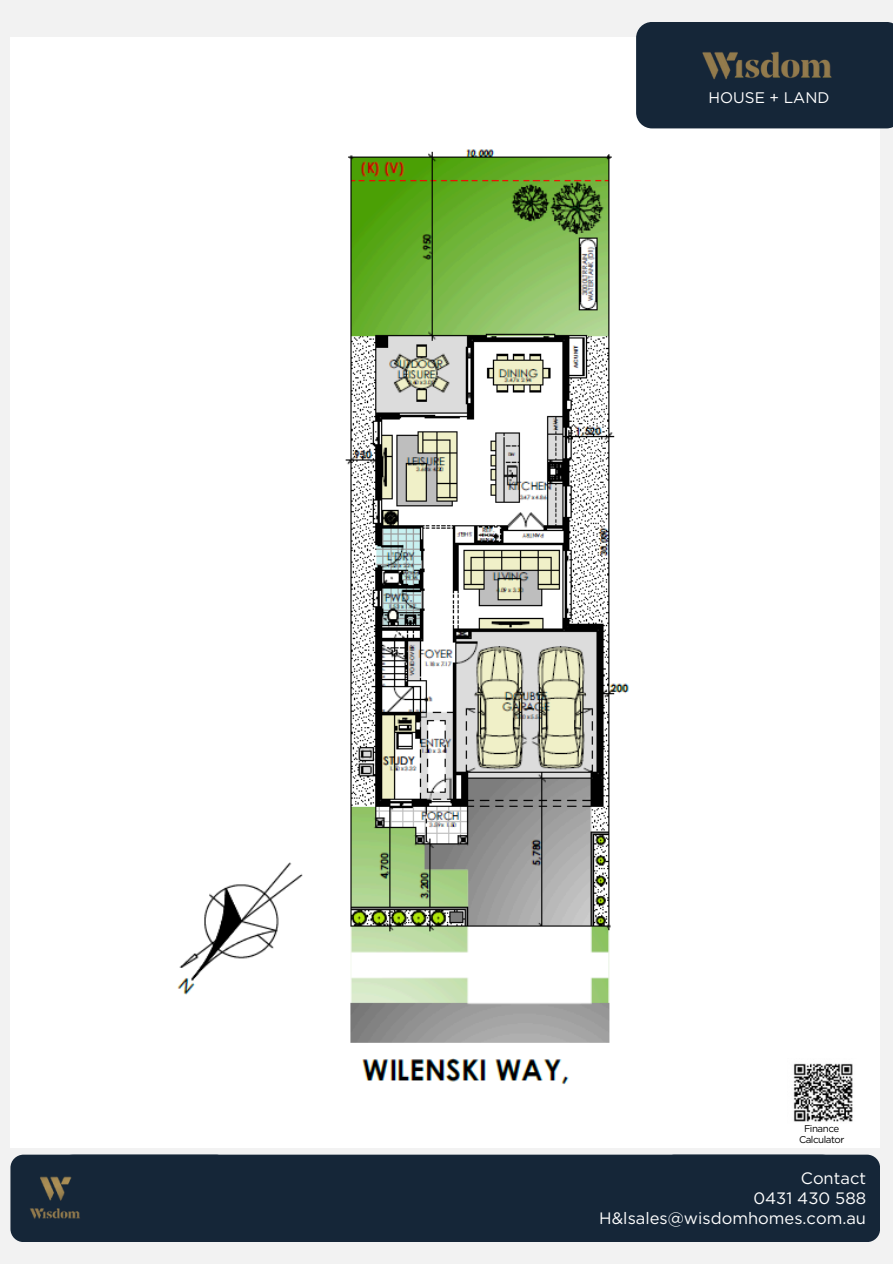
<style>
.page{position:relative;width:893px;height:1264px;background:#fff}
.page>*{position:absolute;margin:0;border:0;box-sizing:border-box;transform-origin:0 0}
.t1{font:16.5px/20.2px "Gotham";color:#fff;text-align:right}
.t2{font:15.3px "Gotham";color:#fff}
.t3{font:9.75px/11.4px "Gotham";letter-spacing:-.05em;color:#000;text-align:center}
</style>
<div class="page">
<div style="left:0;top:0;width:892px;height:1263px;background:#f2f2f2"></div>
<div style="left:10px;top:37px;width:869px;height:1110px;background:#fff"></div>
<div style="left:636px;top:22px;width:256px;height:106px;background:#152638"></div>
<img style="left:696px;top:43px;width:145px;height:41px">
<div style="left:219px;top:1154px;width:452px;height:87px;background:#152638"></div>
<div style="left:661px;top:1154px;width:218px;height:87px;background:#152638;border-radius:13px"></div>
<div style="left:10px;top:1154px;width:219px;height:87px;background:#152638;border-radius:13px"></div>
<img style="left:30px;top:1176px;width:50px;height:43px">
<img style="left:793px;top:1063px;width:60px;height:59px">
<img style="left:177px;top:149px;width:452px;height:935px">
<p class="t2" style="left:708px;top:88px;width:122px">HOUSE + LAND</p>
<h2 class="t3" style="left:798px;top:1122px;width:47px">Finance<br>Calculator</h2>
<h1 class="t1" style="left:753px;top:1167px;width:114px">Contact<br>0431 430 588</h1>
<p class="t1" style="left:599px;top:1208px;width:268px">H&amp;lsales@wisdomhomes.com.au</p>
</div>
